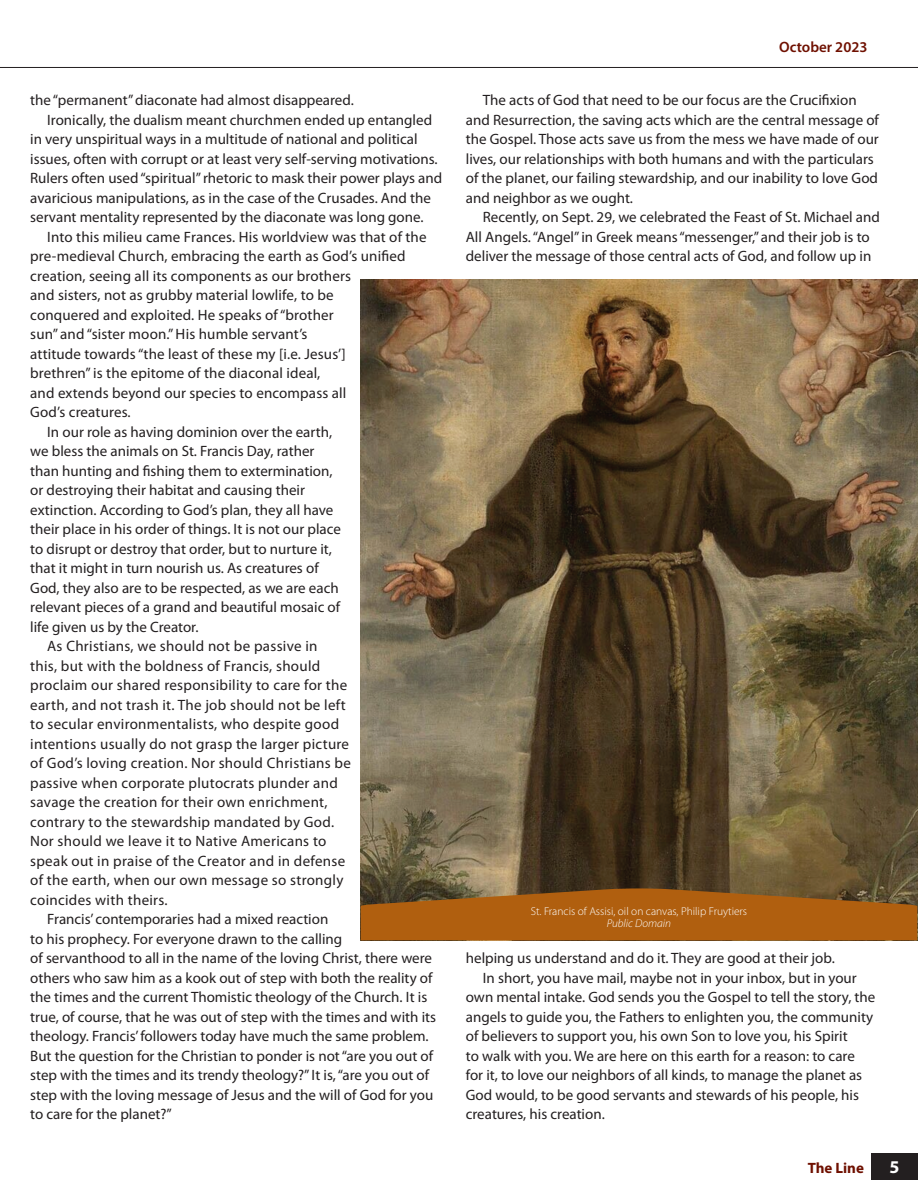
<style>
.page{position:relative;width:918px;height:1188px;background:#fff}
.page>*{position:absolute;margin:0;border:0;box-sizing:border-box;transform-origin:0 0}
.t1{font:700 18px "Myriad Pro";color:#fff}
.t2{font:15px/19.5px "Myriad Pro";color:#231f20}
.t3{font:15px "Myriad Pro";letter-spacing:.02em;color:#231f20}
.t4{font:600 15px "Myriad Pro";color:#6f1000}
.t5{font:700 15px "Myriad Pro";color:#6f1000}
.t6{font:300 11.4px "Myriad Pro";color:#fff}
.t7{font:italic 300 11.4px "Myriad Pro";color:#fff}
</style>
<div class="page">
<svg style="left:0;top:67px;width:918px;height:1px"></svg>
<div style="left:872px;top:1154px;width:46px;height:26px;background:#231f20"></div>
<img style="left:361px;top:280px;width:557px;height:660px">
<svg style="left:361px;top:888px;width:556px;height:52px;background:#a25c14"></svg>
<p class="t2" style="left:30px;top:90px;width:325px">the “permanent” diaconate had almost disappeared.</p>
<p class="t2" style="left:47px;top:110px;width:386px">Ironically, the dualism meant churchmen ended up entangled</p>
<p class="t2" style="left:30px;top:129px;width:389px">in very unspiritual ways in a multitude of national and political</p>
<p class="t2" style="left:30px;top:149px;width:409px">issues, often with corrupt or at least very self-serving motivations.</p>
<p class="t2" style="left:30px;top:168px;width:414px">Rulers often used “spiritual” rhetoric to mask their power plays and</p>
<p class="t2" style="left:30px;top:188px;width:402px">avaricious manipulations, as in the case of the Crusades. And the</p>
<p class="t2" style="left:30px;top:207px;width:395px">servant mentality represented by the diaconate was long gone.</p>
<p class="t2" style="left:47px;top:227px;width:381px">Into this milieu came Frances. His worldview was that of the</p>
<p class="t2" style="left:30px;top:246px;width:377px">pre-medieval Church, embracing the earth as God’s unified</p>
<p class="t2" style="left:30px;top:266px;width:322px">creation, seeing all its components as our brothers</p>
<p class="t2" style="left:30px;top:285px;width:305px">and sisters, not as grubby material lowlife, to be</p>
<p class="t2" style="left:30px;top:305px;width:305px">conquered and exploited. He speaks of “brother</p>
<p class="t2" style="left:30px;top:324px;width:279px">sun” and “sister moon.” His humble servant’s</p>
<p class="t2" style="left:30px;top:344px;width:317px">attitude towards “the least of these my [i.e. Jesus’]</p>
<p class="t2" style="left:30px;top:363px;width:292px">brethren” is the epitome of the diaconal ideal,</p>
<p class="t2" style="left:30px;top:383px;width:318px">and extends beyond our species to encompass all</p>
<p class="t2" style="left:30px;top:402px;width:102px">God’s creatures.</p>
<p class="t2" style="left:47px;top:422px;width:286px">In our role as having dominion over the earth,</p>
<p class="t2" style="left:30px;top:441px;width:286px">we bless the animals on St. Francis Day, rather</p>
<p class="t2" style="left:30px;top:461px;width:304px">than hunting and fishing them to extermination,</p>
<p class="t2" style="left:30px;top:480px;width:276px">or destroying their habitat and causing their</p>
<p class="t2" style="left:30px;top:500px;width:305px">extinction. According to God’s plan, they all have</p>
<p class="t2" style="left:30px;top:519px;width:312px">their place in his order of things. It is not our place</p>
<p class="t2" style="left:30px;top:539px;width:303px">to disrupt or destroy that order, but to nurture it,</p>
<p class="t2" style="left:30px;top:558px;width:290px">that it might in turn nourish us. As creatures of</p>
<p class="t2" style="left:30px;top:578px;width:310px">God, they also are to be respected, as we are each</p>
<p class="t2" style="left:30px;top:597px;width:311px">relevant pieces of a grand and beautiful mosaic of</p>
<p class="t2" style="left:30px;top:617px;width:170px">life given us by the Creator.</p>
<p class="t3" style="left:47px;top:637px;width:272px">As Christians, we should not be passive in</p>
<p class="t3" style="left:30px;top:656px;width:292px">this, but with the boldness of Francis, should</p>
<p class="t3" style="left:30px;top:676px;width:319px">proclaim our shared responsibility to care for the</p>
<p class="t3" style="left:30px;top:695px;width:317px">earth, and not trash it. The job should not be left</p>
<p class="t3" style="left:30px;top:715px;width:310px">to secular environmentalists, who despite good</p>
<p class="t3" style="left:30px;top:734px;width:320px">intentions usually do not grasp the larger picture</p>
<p class="t3" style="left:30px;top:754px;width:322px">of God’s loving creation. Nor should Christians be</p>
<p class="t3" style="left:30px;top:773px;width:309px">passive when corporate plutocrats plunder and</p>
<p class="t3" style="left:30px;top:793px;width:299px">savage the creation for their own enrichment,</p>
<p class="t3" style="left:30px;top:812px;width:305px">contrary to the stewardship mandated by God.</p>
<p class="t3" style="left:30px;top:832px;width:298px">Nor should we leave it to Native Americans to</p>
<p class="t3" style="left:30px;top:851px;width:316px">speak out in praise of the Creator and in defense</p>
<p class="t3" style="left:30px;top:871px;width:315px">of the earth, when our own message so strongly</p>
<p class="t3" style="left:30px;top:890px;width:139px">coincides with theirs.</p>
<p class="t2" style="left:47px;top:909px;width:283px">Francis’ contemporaries had a mixed reaction</p>
<p class="t2" style="left:30px;top:929px;width:314px">to his prophecy. For everyone drawn to the calling</p>
<p class="t2" style="left:30px;top:948px;width:403px">of servanthood to all in the name of the loving Christ, there were</p>
<p class="t2" style="left:30px;top:968px;width:404px">others who saw him as a kook out of step with both the reality of</p>
<p class="t2" style="left:30px;top:987px;width:399px">the times and the current Thomistic theology of the Church. It is</p>
<p class="t2" style="left:30px;top:1007px;width:407px">true, of course, that he was out of step with the times and with its</p>
<p class="t2" style="left:30px;top:1026px;width:400px">theology. Francis’ followers today have much the same problem.</p>
<p class="t2" style="left:30px;top:1046px;width:404px">But the question for the Christian to ponder is not “are you out of</p>
<p class="t2" style="left:30px;top:1065px;width:400px">step with the times and its trendy theology?” It is, “are you out of</p>
<p class="t2" style="left:30px;top:1085px;width:405px">step with the loving message of Jesus and the will of God for you</p>
<p class="t2" style="left:30px;top:1104px;width:143px">to care for the planet?”</p>
<p class="t4" style="left:779px;top:38px;width:90px">October 2023</p>
<p class="t2" style="left:466px;top:90px;width:415px;text-indent:17px">The acts of God that need to be our focus are the Crucifixion and Resurrection, the saving acts which are the central message of the Gospel. Those acts save us from the mess we have made of our lives, our relationships with both humans and with the particulars of the planet, our failing stewardship, and our inability to love God and neighbor as we ought.</p>
<p class="t2" style="left:466px;top:207px;width:416px;text-indent:17px">Recently, on Sept. 29, we celebrated the Feast of St. Michael and<br>All Angels. “Angel” in Greek means “messenger,” and their job is to deliver the message of those central acts of God, and follow up in</p>
<p class="t6" style="left:531px;top:904px;width:218px">St. Francis of Assisi, oil on canvas, Philip Fruytiers</p>
<p class="t7" style="left:607px;top:917px;width:66px">Public Domain</p>
<p class="t2" style="left:466px;top:948px;width:370px">helping us understand and do it. They are good at their job.</p>
<p class="t2" style="left:483px;top:968px;width:375px">In short, you have mail, maybe not in your inbox, but in your</p>
<p class="t2" style="left:466px;top:987px;width:411px">own mental intake. God sends you the Gospel to tell the story, the</p>
<p class="t2" style="left:466px;top:1007px;width:409px">angels to guide you, the Fathers to enlighten you, the community</p>
<p class="t2" style="left:466px;top:1026px;width:383px">of believers to support you, his own Son to love you, his Spirit</p>
<p class="t2" style="left:466px;top:1046px;width:391px">to walk with you. We are here on this earth for a reason: to care</p>
<p class="t2" style="left:466px;top:1065px;width:398px">for it, to love our neighbors of all kinds, to manage the planet as</p>
<p class="t2" style="left:466px;top:1085px;width:395px">God would, to be good servants and stewards of his people, his</p>
<p class="t2" style="left:466px;top:1104px;width:140px">creatures, his creation.</p>
<p class="t5" style="left:808px;top:1158px;width:58px">The Line</p>
<p class="t1" style="left:890px;top:1155px;width:11px">5</p>
</div>
